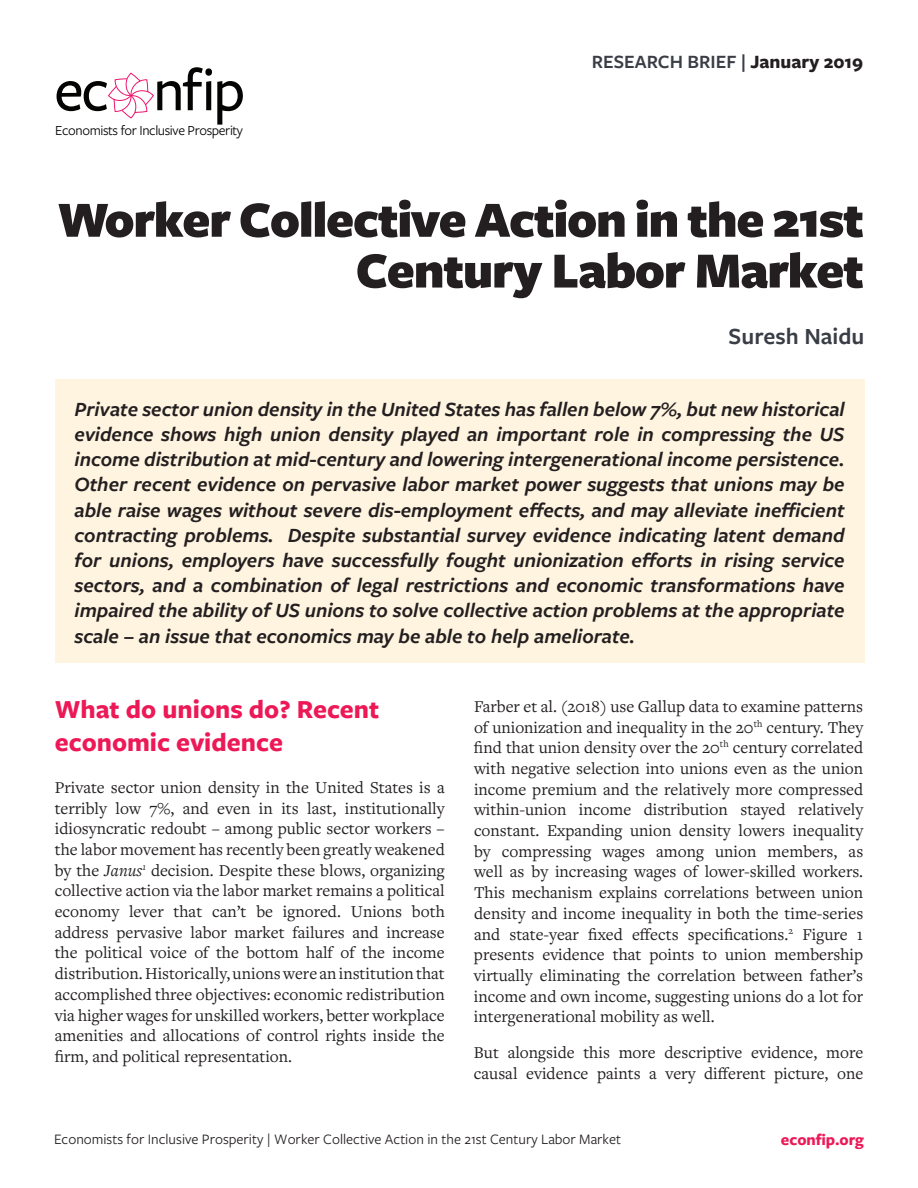
<style>
.page{position:relative;width:918px;height:1188px;background:#fff}
.page>*{position:absolute;margin:0;border:0;box-sizing:border-box;transform-origin:0 0}
.t1{font:500 61.8px "Freight Sans Pro";color:#040503}
.t2{font:900 52.5px/50.8px "Freight Sans Pro";letter-spacing:-.025em;color:#231f20;text-align:right}
.t3{font:700 27px/32.4px "Freight Sans Pro";color:#ed1856}
.t4{font:600 24px "Freight Sans Pro";color:#393e46}
.t5{font:italic 600 21px/25.2px "Freight Sans Pro";color:#231f20;text-align:justify}
.t6{font:600 19.5px "Freight Sans Pro";color:#393e46}
.t7{font:17.25px/20.7px "Freight Text Pro";color:#231f20;text-align:justify}
.t8{font:700 16.5px "Freight Sans Pro";color:#ed1856}
.t9{font:15px "Freight Sans Pro";color:#231f20}
.t10{font:14.4px "Freight Sans Pro";letter-spacing:-.025em;color:#040503}
.s1{font-weight:700;color:#231f20}
.s2{font-style:italic}
</style>
<div class="page">
<svg style="left:108px;top:72px;width:46px;height:47px"></svg>
<div style="left:55px;top:379px;width:809px;height:284px;background:#fff4e0"></div>
<p class="t1" style="left:54px;top:49px;width:193px">ec nfip</p>
<p class="t10" style="left:55px;top:120px;width:189px">Economists for Inclusive Prosperity</p>
<p class="t6" style="left:592px;top:49px;width:273px">RESEARCH BRIEF | <span class="s1">January 2019</span></p>
<p class="t2" style="left:57px;top:192px;width:808px">Worker Collective Action in the 21st<br>Century Labor Market</p>
<p class="t4" style="left:729px;top:320px;width:137px">Suresh Naidu</p>
<p class="t5" style="left:75px;top:396px;width:772px">Private sector union density in the United States has fallen below 7%, but new historical evidence shows high union density played an important role in compressing the US income distribution at mid-century and lowering intergenerational income persistence.<br>Other recent evidence on pervasive labor market power suggests that unions may be able raise wages without severe dis-employment effects, and may alleviate inefficient contracting problems. Despite substantial survey evidence indicating latent demand for unions, employers have successfully fought unionization efforts in rising service sectors, and a combination of legal restrictions and economic transformations have impaired the ability of US unions to solve collective action problems at the appropriate scale – an issue that economics may be able to help ameliorate.</p>
<p class="t3" style="left:55px;top:692px;width:326px">What do unions do? Recent economic evidence</p>
<p class="t7" style="left:55px;top:776px;width:392px">Private sector union density in the United States is a terribly low 7%, and even in its last, institutionally idiosyncratic redoubt – among public sector workers – the labor movement has recently been greatly weakened by the <span class="s2">Janus</span><sup>1</sup> decision. Despite these blows, organizing collective action via the labor market remains a political economy lever that can’t be ignored. Unions both address pervasive labor market failures and increase the political voice of the bottom half of the income distribution. Historically, unions were an institution that accomplished three objectives: economic redistribution via higher wages for unskilled workers, better workplace amenities and allocations of control rights inside the firm, and political representation.</p>
<p class="t7" style="left:474px;top:695px;width:391px">Farber et al. (2018) use Gallup data to examine patterns of unionization and inequality in the 20<sup>th</sup> century. They find that union density over the 20<sup>th</sup> century correlated with negative selection into unions even as the union income premium and the relatively more compressed within-union income distribution stayed relatively constant. Expanding union density lowers inequality by compressing wages among union members, as well as by increasing wages of lower-skilled workers.<br>This mechanism explains correlations between union density and income inequality in both the time-series and state-year fixed effects specifications.<sup>2</sup> Figure 1 presents evidence that points to union membership virtually eliminating the correlation between father’s income and own income, suggesting unions do a lot for intergenerational mobility as well.</p>
<p class="t7" style="left:474px;top:1042px;width:391px">But alongside this more descriptive evidence, more causal evidence paints a very different picture, one</p>
<p class="t9" style="left:54px;top:1129px;width:569px">Economists for Inclusive Prosperity | Worker Collective Action in the 21st Century Labor Market</p>
<p class="t8" style="left:781px;top:1128px;width:85px">econfip.org</p>
</div>
